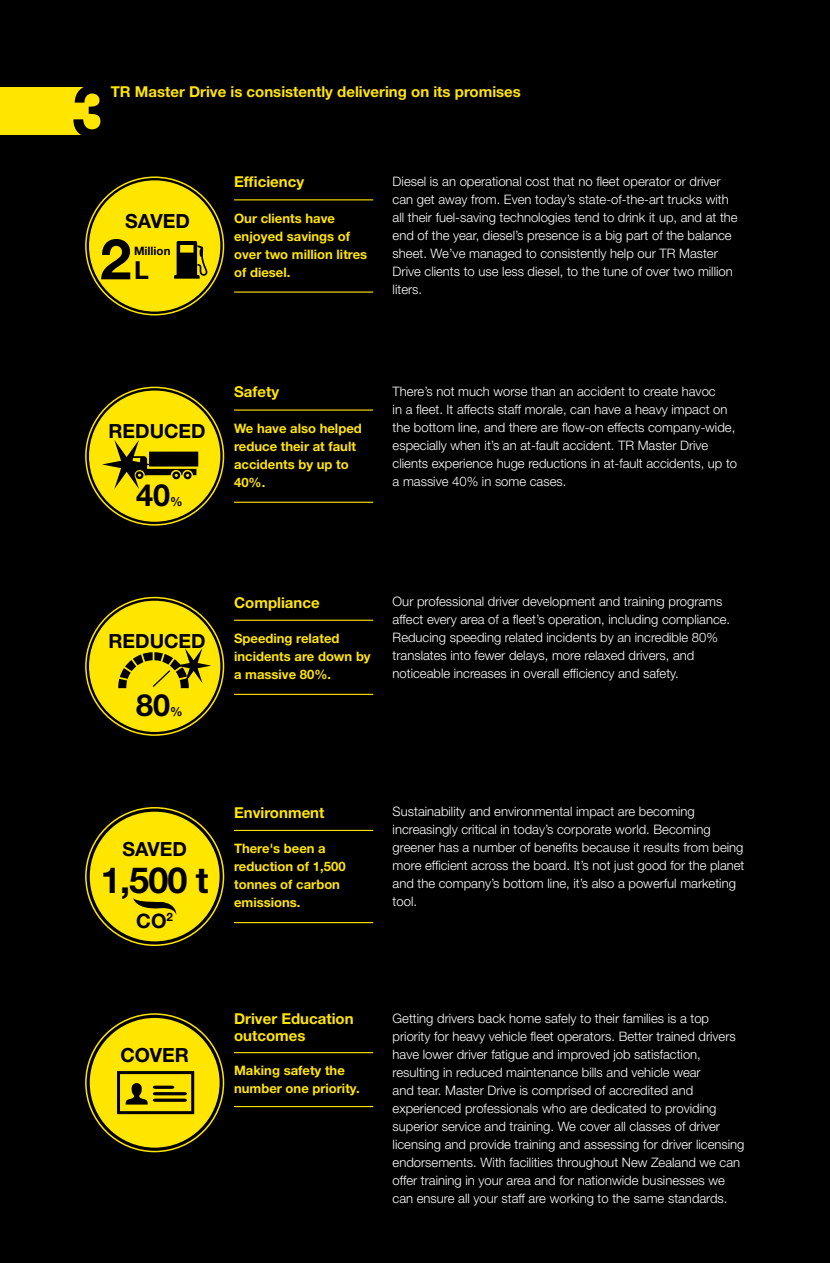
<style>
.page{position:relative;width:830px;height:1263px;background:#fff}
.page>*{position:absolute;margin:0;border:0;box-sizing:border-box;transform-origin:0 0}
.t1{font:700 72.6px "Helvetica Neue LT Std";color:#000}
.t2{font:700 56.55px "Helvetica Neue LT Std";color:#000}
.t3{font:700 36px "Helvetica Neue LT Std";color:#000}
.t4{font:700 30.6px "Helvetica Neue LT Std";color:#000}
.t5{font:700 24.9px "Helvetica Neue LT Std";color:#000}
.t6{font:700 19.95px "Helvetica Neue LT Std";color:#000}
.t7{font:700 19.5px "Helvetica Neue LT Std";color:#000}
.t8{font:700 15px/16.5px "Helvetica Neue LT Std";color:#ffe600}
.t9{font:300 13.05px/18px "Helvetica Neue LT Std";color:#fff}
.t10{font:700 13.05px/18px "Helvetica Neue LT Std";color:#ffe600}
.t11{font:700 12.45px "Helvetica Neue LT Std";color:#000}
.t12{font:700 11.55px "Helvetica Neue LT Std";color:#000}
</style>
<div class="page">
<div style="left:0;top:0;width:829px;height:1263px;background:#000"></div>
<div style="left:0;top:87px;width:100px;height:47px;background:#ffe600"></div>
<div style="left:90px;top:181px;width:129px;height:130px;background:#ffe600;border-radius:50%"></div>
<svg style="left:174px;top:241px;width:34px;height:38px"></svg>
<hr style="left:234px;top:199px;width:139px;height:1px;background:#ffe600">
<hr style="left:234px;top:291px;width:139px;height:2px;background:#ffe600">
<div style="left:90px;top:391px;width:129px;height:130px;background:#ffe600;border-radius:50%"></div>
<div style="left:149px;top:452px;width:49px;height:14px;background:#000"></div>
<svg style="left:102px;top:440px;width:94px;height:49px"></svg>
<hr style="left:234px;top:409px;width:139px;height:2px;background:#ffe600">
<hr style="left:234px;top:502px;width:139px;height:1px;background:#ffe600">
<div style="left:90px;top:812px;width:129px;height:129px;background:#ffe600;border-radius:50%"></div>
<svg style="left:133px;top:898px;width:44px;height:17px"></svg>
<hr style="left:234px;top:830px;width:139px;height:1px;background:#ffe600">
<hr style="left:234px;top:922px;width:139px;height:1px;background:#ffe600">
<div style="left:90px;top:601px;width:129px;height:130px;background:#ffe600;border-radius:50%"></div>
<svg style="left:118px;top:648px;width:93px;height:40px"></svg>
<hr style="left:234px;top:620px;width:139px;height:1px;background:#ffe600">
<hr style="left:234px;top:694px;width:139px;height:1px;background:#ffe600">
<div style="left:90px;top:1018px;width:129px;height:130px;background:#ffe600;border-radius:50%"></div>
<hr style="left:234px;top:1052px;width:139px;height:1px;background:#ffe600">
<hr style="left:234px;top:1106px;width:139px;height:1px;background:#ffe600">
<div style="left:117px;top:1071px;width:77px;height:43px;border:3px solid #000"></div>
<svg style="left:125px;top:1083px;width:62px;height:21px"></svg>
<h1 class="t1" style="left:72px;top:66px;width:42px">3</h1>
<p class="t8" style="left:111px;top:83px;width:411px">TR Master Drive is consistently delivering on its promises</p>
<p class="t8" style="left:234px;top:173px;width:71px">Efficiency</p>
<h3 class="t7" style="left:125px;top:209px;width:66px">SAVED</h3>
<p class="t10" style="left:234px;top:209px;width:135px">Our clients have enjoyed savings of over two million litres of diesel.</p>
<h2 class="t2" style="left:100px;top:224px;width:33px">2</h2>
<p class="t12" style="left:134px;top:244px;width:38px">Million</p>
<h3 class="t5" style="left:134px;top:255px;width:16px">L</h3>
<p class="t9" style="left:392px;top:172px;width:346px">Diesel is an operational cost that no fleet operator or driver can get away from. Even today’s state-of-the-art trucks with all their fuel-saving technologies tend to drink it up, and at the end of the year, diesel’s presence is a big part of the balance sheet. We’ve managed to consistently help our TR Master Drive clients to use less diesel, to the tune of over two million liters.</p>
<p class="t8" style="left:234px;top:383px;width:47px">Safety</p>
<h3 class="t7" style="left:108px;top:418px;width:99px">REDUCED</h3>
<p class="t10" style="left:234px;top:419px;width:129px">We have also helped reduce their at fault accidents by up to<br>40%.</p>
<h3 class="t4" style="left:136px;top:476px;width:36px">40</h3>
<p class="t11" style="left:170px;top:493px;width:14px">%</p>
<p class="t9" style="left:392px;top:382px;width:346px">There’s not much worse than an accident to create havoc<br>in a fleet. It affects staff morale, can have a heavy impact on the bottom line, and there are flow-on effects company-wide, especially when it’s an at-fault accident. TR Master Drive clients experience huge reductions in at-fault accidents, up to a massive 40% in some cases.</p>
<p class="t8" style="left:234px;top:594px;width:87px">Compliance</p>
<h3 class="t7" style="left:108px;top:629px;width:99px">REDUCED</h3>
<p class="t10" style="left:234px;top:629px;width:138px">Speeding related incidents are down by a massive 80%.</p>
<h3 class="t4" style="left:136px;top:686px;width:36px">80</h3>
<p class="t11" style="left:170px;top:703px;width:14px">%</p>
<p class="t9" style="left:392px;top:592px;width:339px">Our professional driver development and training programs affect every area of a fleet’s operation, including compliance.<br>Reducing speeding related incidents by an incredible 80% translates into fewer delays, more relaxed drivers, and noticeable increases in overall efficiency and safety.</p>
<h3 class="t7" style="left:122px;top:837px;width:66px">SAVED</h3>
<h3 class="t3" style="left:101px;top:858px;width:109px">1,500 t</h3>
<h3 class="t6" style="left:136px;top:909px;width:38px">CO<sup>2</sup></h3>
<p class="t8" style="left:234px;top:804px;width:92px">Environment</p>
<p class="t10" style="left:234px;top:839px;width:113px">There's been a reduction of 1,500 tonnes of carbon emissions.</p>
<h3 class="t7" style="left:120px;top:1043px;width:70px">COVER</h3>
<p class="t8" style="left:234px;top:1010px;width:121px">Driver Education outcomes</p>
<p class="t10" style="left:234px;top:1061px;width:127px">Making safety the number one priority.</p>
<p class="t9" style="left:392px;top:802px;width:353px">Sustainability and environmental impact are becoming increasingly critical in today’s corporate world. Becoming greener has a number of benefits because it results from being more efficient across the board. It’s not just good for the planet and the company’s bottom line, it’s also a powerful marketing tool.</p>
<p class="t9" style="left:392px;top:1009px;width:353px">Getting drivers back home safely to their families is a top priority for heavy vehicle fleet operators. Better trained drivers have lower driver fatigue and improved job satisfaction, resulting in reduced maintenance bills and vehicle wear<br>and tear. Master Drive is comprised of accredited and experienced professionals who are dedicated to providing superior service and training. We cover all classes of driver licensing and provide training and assessing for driver licensing endorsements. With facilities throughout New Zealand we can offer training in your area and for nationwide businesses we can ensure all your staff are working to the same standards.</p>
</div>
